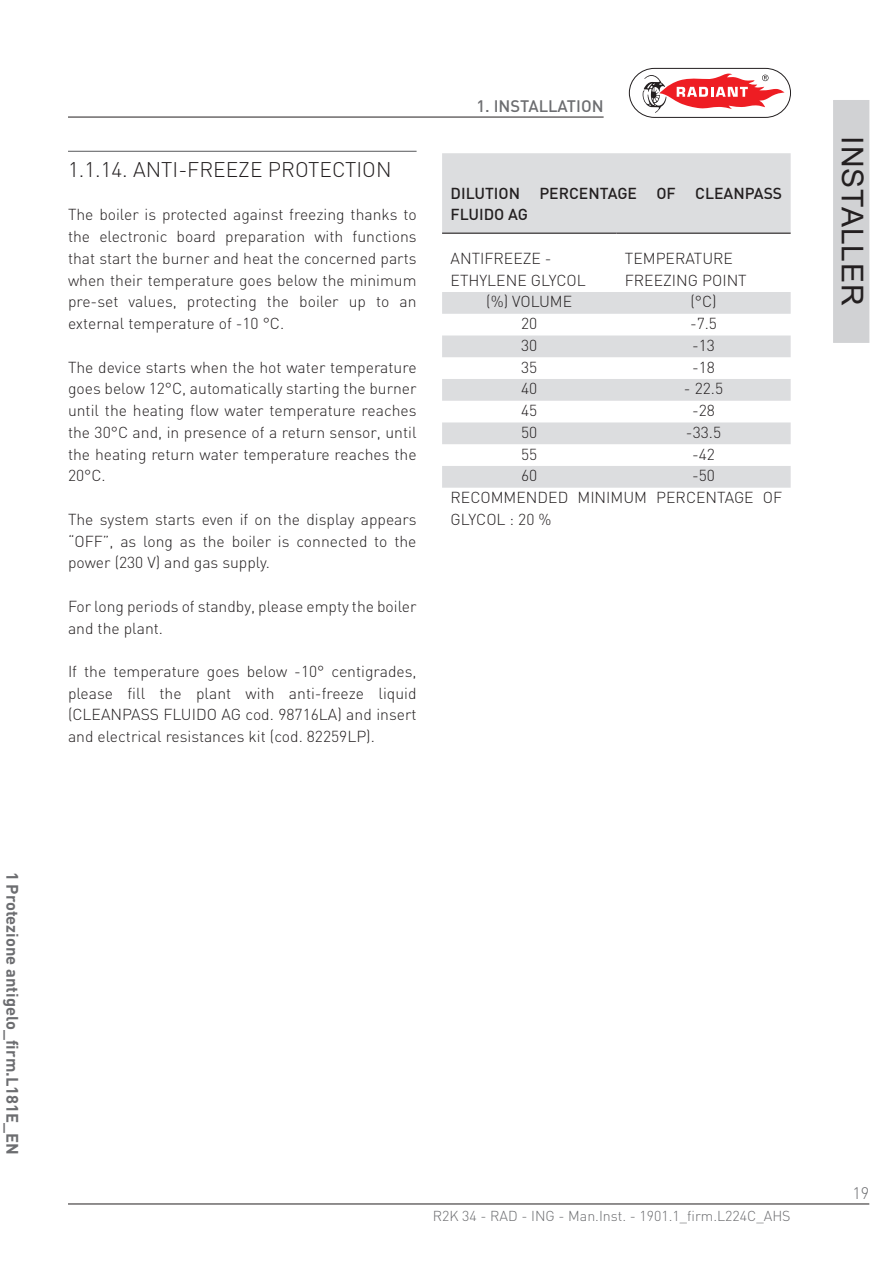
<style>
.page{position:relative;width:893px;height:1263px;background:#fff}
.page>*{position:absolute;margin:0;border:0;box-sizing:border-box;transform-origin:0 0}
.t1{font:30px "Arial";letter-spacing:.035em;color:#231f20}
.t2{font:300 21px "DIN";color:#231f20}
.t3{font:700 16.5px "DIN";color:#6c6d70}
.t4{font:500 16.5px "DIN";color:#6c6d70}
.t5{font:300 16.5px "DIN";color:#6c6d70}
.t6{font:300 15.75px/21.8px "DIN";color:#231f20;text-align:justify}
.t7{font:500 15.75px/21.8px "DIN";color:#231f20}
.t8{font:300 14.25px "DIN";color:#6c6d70}
</style>
<div class="page">
<hr style="left:68px;top:1204px;width:801px;height:1px;background:#231f20">
<hr style="left:68px;top:117px;width:536px;height:1px;background:#231f20">
<svg style="left:629px;top:68px;width:162px;height:50px"></svg>
<div style="left:834px;top:101px;width:35px;height:241px;background:#d1d2d4"></div>
<div style="left:833px;top:100px;width:36px;height:243px;border:2px solid #d1d2d4"></div>
<hr style="left:68px;top:151px;width:349px;height:1px;background:#57585a">
<svg style="left:442px;top:153px;width:349px;height:335px;fill:#dcdddf"></svg>
<hr style="left:442px;top:233px;width:174px;height:1px;background:#231f20">
<hr style="left:616px;top:233px;width:175px;height:1px;background:#231f20">
<h2 class="t2" style="left:68px;top:162px;width:325px">1.1.14. ANTI-FREEZE PROTECTION</h2>
<p class="t6" style="left:68px;top:206px;width:350px">The boiler is protected against freezing thanks to the electronic board preparation with functions that start the burner and heat the concerned parts when their temperature goes below the minimum pre-set values, protecting the boiler up to an external temperature of -10 °C.</p>
<p class="t6" style="left:68px;top:358px;width:350px">The device starts when the hot water temperature goes below 12°C, automatically starting the burner until the heating flow water temperature reaches the 30°C and, in presence of a return sensor, until the heating return water temperature reaches the 20°C.</p>
<p class="t6" style="left:68px;top:510px;width:350px">The system starts even if on the display appears “OFF”, as long as the boiler is connected to the power (230 V) and gas supply.</p>
<p class="t6" style="left:68px;top:597px;width:350px">For long periods of standby, please empty the boiler and the plant.</p>
<p class="t6" style="left:68px;top:662px;width:350px">If the temperature goes below -10° centigrades, please fill the plant with anti-freeze liquid (CLEANPASS FLUIDO AG cod. 98716LA) and insert and electrical resistances kit (cod. 82259LP).</p>
<p class="t4" style="left:476px;top:100px;width:129px">1. INSTALLATION</p>
<p class="t7" style="left:451px;top:184px;width:333px">DILUTION PERCENTAGE OF CLEANPASS<br>FLUIDO AG</p>
<p class="t6" style="left:451px;top:249px;width:137px">ANTIFREEZE -<br>ETHYLENE GLYCOL</p>
<p class="t6" style="left:625px;top:249px;width:123px">TEMPERATURE<br>FREEZING POINT</p>
<p class="t6" style="left:486px;top:293px;width:88px">(%) VOLUME</p>
<p class="t6" style="left:690px;top:293px;width:28px">(°C)</p>
<p class="t6" style="left:521px;top:314px;width:18px">20</p>
<p class="t6" style="left:690px;top:314px;width:29px">-7.5</p>
<p class="t6" style="left:521px;top:336px;width:18px">30</p>
<p class="t6" style="left:692px;top:336px;width:24px">-13</p>
<p class="t6" style="left:521px;top:358px;width:18px">35</p>
<p class="t6" style="left:692px;top:358px;width:24px">-18</p>
<p class="t6" style="left:521px;top:380px;width:18px">40</p>
<p class="t6" style="left:684px;top:380px;width:41px">- 22.5</p>
<p class="t6" style="left:521px;top:401px;width:18px">45</p>
<p class="t6" style="left:692px;top:401px;width:24px">-28</p>
<p class="t6" style="left:521px;top:423px;width:18px">50</p>
<p class="t6" style="left:686px;top:423px;width:37px">-33.5</p>
<p class="t6" style="left:521px;top:445px;width:18px">55</p>
<p class="t6" style="left:692px;top:445px;width:24px">-42</p>
<p class="t6" style="left:521px;top:467px;width:18px">60</p>
<p class="t6" style="left:451px;top:467px;width:333px;text-align:left;text-indent:241px">-50<br>RECOMMENDED MINIMUM PERCENTAGE OF<br>GLYCOL : 20 %</p>
<h1 class="t1" style="left:869px;top:136px;width:171px;rotate:90deg">INSTALLER</h1>
<p class="t3" style="left:19px;top:872px;width:285px;rotate:90deg">1 Protezione antigelo_firm.L181E_EN</p>
<p class="t8" style="left:433px;top:1210px;width:359px">R2K 34 - RAD - ING - Man.Inst. - 1901.1_firm.L224C_AHS</p>
<p class="t5" style="left:852px;top:1187px;width:18px">19</p>
</div>
